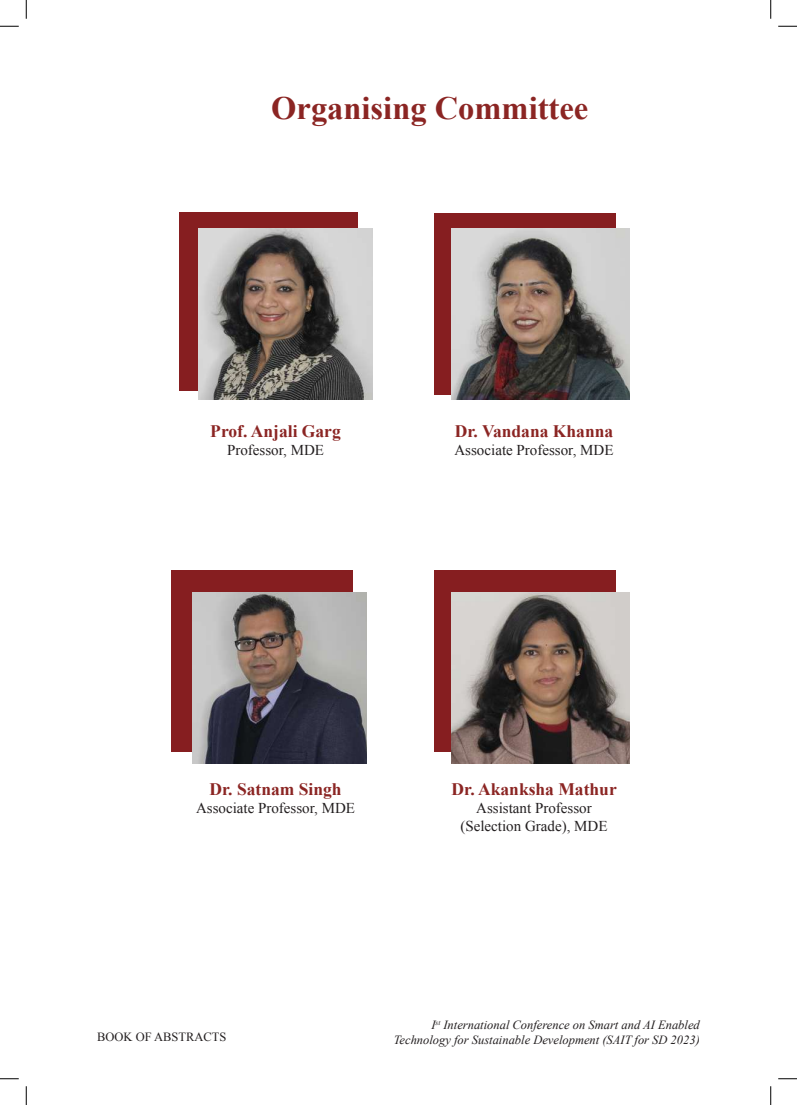
<style>
.page{position:relative;width:797px;height:1105px;background:#fff}
.page>*{position:absolute;margin:0;border:0;box-sizing:border-box;transform-origin:0 0}
.t1{font:700 32.5px "Times New Roman";color:#8b2523}
.t2{font:700 17.5px "Times New Roman";color:#8b2523}
.t3{font:15px/18px "Times New Roman";color:#231f20;text-align:center}
.t4{font:italic 12.5px/15px "Times New Roman";color:#231f20;text-align:right}
.t5{font:12.5px "Times New Roman";color:#231f20}
</style>
<div class="page">
<div style="left:171px;top:571px;width:181px;height:181px;background:#861e20"></div>
<div style="left:434px;top:571px;width:182px;height:181px;background:#861e20"></div>
<img style="left:192px;top:593px;width:174px;height:170px">
<img style="left:452px;top:593px;width:177px;height:170px">
<div style="left:434px;top:213px;width:182px;height:181px;background:#861e20"></div>
<div style="left:180px;top:213px;width:178px;height:178px;background:#861e20"></div>
<img style="left:198px;top:229px;width:174px;height:170px">
<img style="left:452px;top:229px;width:177px;height:170px">
<svg style="left:0;top:25px;width:19px;height:2px"></svg>
<svg style="left:778px;top:25px;width:19px;height:2px"></svg>
<svg style="left:0;top:1078px;width:19px;height:1px"></svg>
<svg style="left:778px;top:1078px;width:19px;height:1px"></svg>
<svg style="left:25px;top:0;width:2px;height:19px"></svg>
<svg style="left:25px;top:1086px;width:2px;height:19px"></svg>
<svg style="left:770px;top:0;width:1px;height:19px"></svg>
<svg style="left:770px;top:1086px;width:1px;height:19px"></svg>
<h1 class="t1" style="left:271px;top:86px;width:318px">Organising Committee</h1>
<h2 class="t2" style="left:210px;top:419px;width:132px">Prof. Anjali Garg</h2>
<p class="t3" style="left:227px;top:441px;width:98px">Professor, MDE</p>
<h2 class="t2" style="left:455px;top:419px;width:160px">Dr. Vandana Khanna</h2>
<p class="t3" style="left:454px;top:441px;width:160px">Associate Professor, MDE</p>
<h2 class="t2" style="left:209px;top:777px;width:134px">Dr. Satnam Singh</h2>
<p class="t3" style="left:196px;top:799px;width:160px">Associate Professor, MDE</p>
<h2 class="t2" style="left:451px;top:777px;width:167px">Dr. Akanksha Mathur</h2>
<p class="t3" style="left:460px;top:799px;width:149px">Assistant Professor (Selection Grade), MDE</p>
<p class="t5" style="left:97px;top:1029px;width:131px">BOOK OF ABSTRACTS</p>
<p class="t4" style="left:394px;top:1017px;width:307px">I<sup>st</sup> International Conference on Smart and AI Enabled<br>Technology for Sustainable Development (SAIT for SD 2023)</p>
</div>
